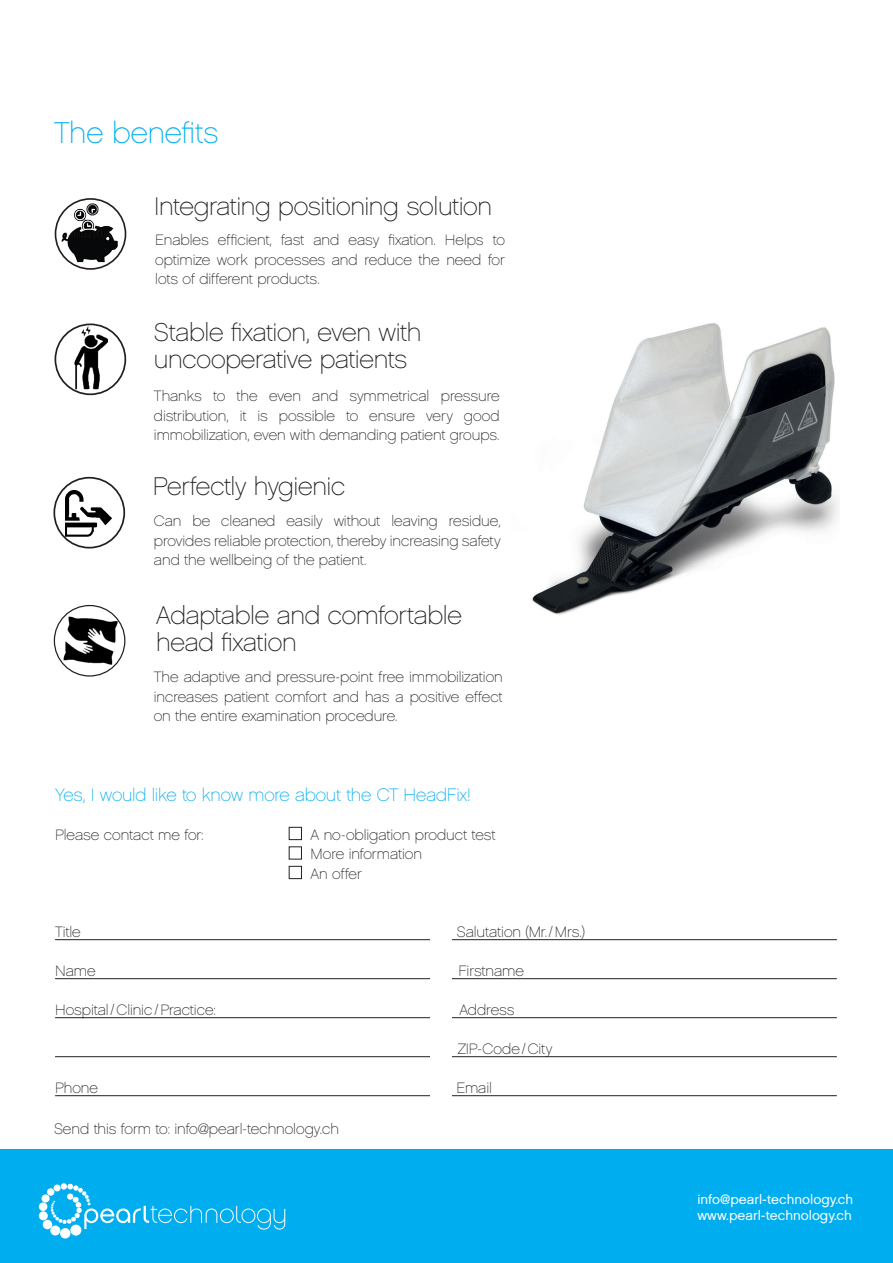
<style>
.page{position:relative;width:893px;height:1263px;background:#fff}
.page>*{position:absolute;margin:0;border:0;box-sizing:border-box;transform-origin:0 0}
.t1{font:30px "Chalet Paris Nineteen Sixty";color:#00aeef}
.Fussnoten{font:25.5px/27px "Chalet Paris Nineteen Sixty";letter-spacing:-.015em;color:#231f20}
.Lauftext{font:18px "Chalet Paris Nineteen Sixty";letter-spacing:-.015em;color:#00aeef}
.Lauftext-2{font:15px/19.5px "Chalet Paris Nineteen Sixty";letter-spacing:-.005em;color:#231f20;text-align:justify}
.Fussnoten-2{font:15px/19.5px "Chalet Paris Nineteen Sixty";letter-spacing:-.005em;color:#231f20;text-align:justify}
.t2{font:13.5px "Chalet London Nineteen Sixty";color:#fff}
</style>
<div class="page">
<hr style="left:55px;top:939px;width:782px;height:1px;background:#231f20">
<hr style="left:55px;top:978px;width:782px;height:1px;background:#231f20">
<hr style="left:55px;top:1017px;width:782px;height:1px;background:#231f20">
<hr style="left:55px;top:1056px;width:782px;height:1px;background:#231f20">
<hr style="left:55px;top:1095px;width:782px;height:1px;background:#231f20">
<div style="left:289px;top:827px;width:13px;height:13px;border:1px solid #231f20"></div>
<div style="left:289px;top:846px;width:13px;height:13px;border:1px solid #231f20"></div>
<div style="left:289px;top:866px;width:13px;height:13px;border:1px solid #231f20"></div>
<div style="left:431px;top:900px;width:21px;height:217px;background:#fff"></div>
<div style="left:0;top:1149px;width:893px;height:114px;background:#00aeef"></div>
<img style="left:62px;top:203px;width:56px;height:59px">
<div style="left:55px;top:198px;width:71px;height:72px;border:2px solid #231f20;border-radius:50%"></div>
<img style="left:65px;top:490px;width:47px;height:46px">
<div style="left:53px;top:477px;width:72px;height:71px;border:2px solid #231f20;border-radius:50%"></div>
<img style="left:64px;top:617px;width:54px;height:48px">
<div style="left:54px;top:605px;width:71px;height:72px;border:1px solid #231f20;border-radius:50%"></div>
<div style="left:47px;top:1188px;width:8px;height:8px;background:#fff;border-radius:50%"></div>
<div style="left:41px;top:1194px;width:9px;height:8px;background:#fff;border-radius:50%"></div>
<div style="left:39px;top:1202px;width:8px;height:9px;background:#fff;border-radius:50%"></div>
<div style="left:39px;top:1211px;width:9px;height:9px;background:#fff;border-radius:50%"></div>
<div style="left:43px;top:1220px;width:9px;height:9px;background:#fff;border-radius:50%"></div>
<div style="left:50px;top:1225px;width:10px;height:10px;background:#fff;border-radius:50%"></div>
<div style="left:60px;top:1228px;width:11px;height:10px;background:#fff;border-radius:50%"></div>
<div style="left:70px;top:1224px;width:11px;height:12px;background:#fff;border-radius:50%"></div>
<svg style="left:51px;top:1183px;width:234px;height:46px"></svg>
<img style="left:74px;top:326px;width:34px;height:63px">
<div style="left:55px;top:323px;width:71px;height:72px;border:2px solid #231f20;border-radius:50%"></div>
<img style="left:531px;top:323px;width:308px;height:292px">
<p class="t1" style="left:54px;top:115px;width:166px">The benefits</p>
<p class="Fussnoten" style="left:154px;top:193px;width:339px">Integrating positioning solution</p>
<p class="Lauftext-2" style="left:155px;top:230px;width:351px">Enables efficient, fast and easy fixation. Helps to optimize work processes and reduce the need for lots of different products.</p>
<p class="Fussnoten" style="left:154px;top:319px;width:269px">Stable fixation, even with</p>
<p class="Fussnoten" style="left:154px;top:346px;width:255px">uncooperative patients</p>
<p class="Fussnoten-2" style="left:154px;top:387px;width:347px">Thanks to the even and symmetrical pressure distribution, it is possible to ensure very good immobilization, even with demanding patient groups.</p>
<p class="Fussnoten" style="left:153px;top:473px;width:194px">Perfectly hygienic</p>
<p class="Fussnoten-2" style="left:154px;top:511px;width:348px">Can be cleaned easily without leaving residue, provides reliable protection, thereby increasing safety and the wellbeing of the patient.</p>
<p class="Fussnoten" style="left:156px;top:602px;width:307px">Adaptable and comfortable head fixation</p>
<p class="Lauftext-2" style="left:154px;top:667px;width:351px">The adaptive and pressure-point free immobilization increases patient comfort and has a positive effect on the entire examination procedure.</p>
<p class="Lauftext" style="left:55px;top:784px;width:417px">Yes, I would like to know more about the CT HeadFix!</p>
<p class="Lauftext-2" style="left:55px;top:825px;width:150px">Please contact me for:</p>
<p class="Lauftext-2" style="left:311px;top:825px;width:187px">A no-obligation product test</p>
<p class="Lauftext-2" style="left:311px;top:844px;width:113px">More information</p>
<p class="Lauftext-2" style="left:311px;top:864px;width:53px">An offer</p>
<p class="Lauftext-2" style="left:55px;top:922px;width:27px">Title</p>
<p class="Lauftext-2" style="left:457px;top:922px;width:130px">Salutation (Mr./Mrs.)</p>
<p class="Lauftext-2" style="left:55px;top:961px;width:42px">Name</p>
<p class="Lauftext-2" style="left:458px;top:961px;width:67px">Firstname</p>
<p class="Lauftext-2" style="left:55px;top:1000px;width:162px">Hospital/Clinic/Practice:</p>
<p class="Lauftext-2" style="left:459px;top:1000px;width:57px">Address</p>
<p class="Lauftext-2" style="left:458px;top:1039px;width:96px">ZIP-Code/City</p>
<p class="Lauftext-2" style="left:55px;top:1078px;width:44px">Phone</p>
<p class="Lauftext-2" style="left:456px;top:1078px;width:37px">Email</p>
<p class="Lauftext-2" style="left:54px;top:1119px;width:286px">Send this form to: info@pearl-technology.ch</p>
<p class="t2" style="left:697px;top:1191px;width:157px">info@pearl-technology.ch</p>
<p class="t2" style="left:697px;top:1207px;width:156px">www.pearl-technology.ch</p>
</div>
